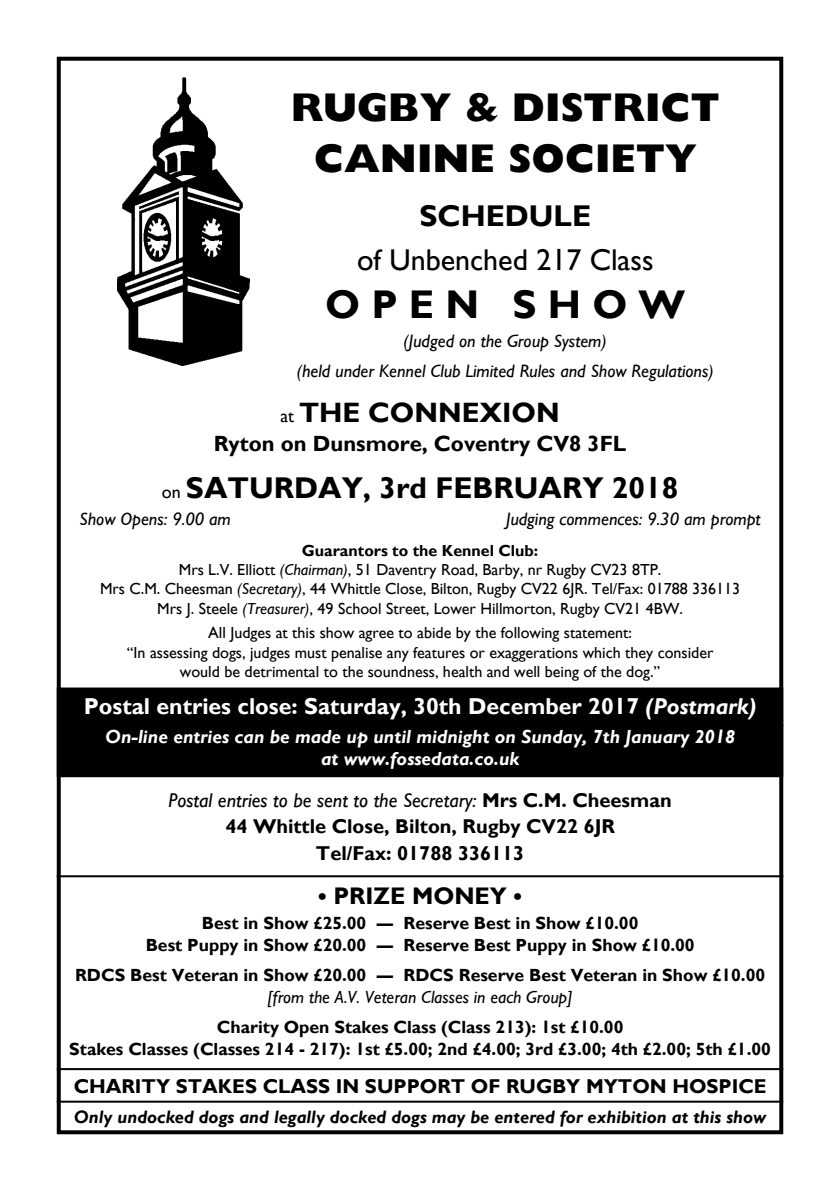
<style>
.page{position:relative;width:840px;height:1191px;background:#fff}
.page>*{position:absolute;margin:0;border:0;box-sizing:border-box;transform-origin:0 0}
.t1{font:800 40px/50.8px "Gill Sans";color:#000;text-align:center}
.t2{font:700 40px "Gill Sans";color:#000}
.t3{font:700 30px "Gill Sans";color:#000}
.t4{font:30px "Gill Sans";color:#000}
.t5{font:700 28px "Gill Sans";color:#000}
.t6{font:700 24px "Gill Sans";color:#000}
.t7{font:700 23px "Gill Sans";color:#fff}
.t8{font:700 22px "Gill Sans";color:#000}
.t9{font:700 20px/26.8px "Gill Sans";color:#000;text-align:center}
.t10{font:italic 700 19px/22.8px "Gill Sans";color:#fff;text-align:center}
.t11{font:italic 18px/29.4px "Gill Sans";color:#000;text-align:center}
.t12{font:italic 700 18px "Gill Sans";color:#000}
.t13{font:700 17.6px/21.8px "Gill Sans";color:#000;text-align:center}
.t14{font:italic 17.6px "Gill Sans";color:#000}
.t15{font:16px/19.2px "Gill Sans";color:#000;text-align:center}
.s1{font-weight:400;font-size:18px}
.s2{font-weight:700}
.s3{font-style:italic}
.s4{font-weight:400;font-style:italic}
</style>
<div class="page">
<div style="left:58px;top:688px;width:723px;height:88px;background:#000"></div>
<div style="left:57px;top:687px;width:725px;height:90px;border:2px solid #000"></div>
<div style="left:57px;top:57px;width:725px;height:1077px;border:4px solid #000"></div>
<img style="left:117px;top:78px;width:132px;height:288px">
<hr style="left:57px;top:875px;width:725px;height:2px;background:#000">
<hr style="left:57px;top:725px;width:725px;height:1px;background:#000">
<hr style="left:57px;top:1068px;width:725px;height:2px;background:#000">
<hr style="left:57px;top:1100px;width:725px;height:2px;background:#000">
<h1 class="t1" style="left:291px;top:84px;width:430px">RUGBY &amp; DISTRICT<br>CANINE SOCIETY</h1>
<h2 class="t3" style="left:419px;top:198px;width:173px">SCHEDULE</h2>
<h2 class="t4" style="left:357px;top:242px;width:298px">of Unbenched 217 Class</h2>
<h1 class="t2" style="left:325px;top:280px;width:361px">O P E N S H O W</h1>
<p class="t11" style="left:296px;top:326px;width:418px">(Judged on the Group System)<br>(held under Kennel Club Limited Rules and Show Regulations)</p>
<h3 class="t5" style="left:280px;top:395px;width:281px"><span class="s1">at</span> THE CONNEXION</h3>
<h3 class="t8" style="left:214px;top:430px;width:414px">Ryton on Dunsmore, Coventry CV8 3FL</h3>
<h2 class="t3" style="left:162px;top:470px;width:89px"><span class="s1">on</span> Saturd</h2>
<h2 class="t3" style="left:318px;top:470px;width:361px">ay, 3rd FEBRUary 2018</h2>
<p class="t11" style="left:79px;top:505px;width:153px">Show Opens: 9.00 am</p>
<p class="t11" style="left:505px;top:505px;width:256px">Judging commences: 9.30 am prompt</p>
<p class="t15" style="left:100px;top:541px;width:641px"><span class="s2">Guarantors to the Kennel Club:<br></span>Mrs L.V. Elliott <span class="s3">(Chairman)</span>, 51 Daventry Road, Barby, nr Rugby CV23 8TP.<br>Mrs C.M. Cheesman <span class="s3">(Secretary)</span>, 44 Whittle Close, Bilton, Rugby CV22 6JR. Tel/Fax: 01788 336113<br>Mrs J. Steele <span class="s3">(Treasurer)</span>, 49 School Street, Lower Hillmorton, Rugby CV21 4BW.</p>
<p class="t15" style="left:127px;top:623px;width:588px">All Judges at this show agree to abide by the following statement:<br>“In assessing dogs, judges must penalise any features or exaggerations which they consider would be detrimental to the soundness, health and well being of the dog.”</p>
<h3 class="t7" style="left:84px;top:692px;width:673px">Postal entries close: Saturday, 30th December 2017 <span class="s3">(Postmark)</span></h3>
<p class="t10" style="left:105px;top:725px;width:631px">On-line entries can be made up until midnight on Sunday, 7th January 2018 at www.fossedata.co.uk</p>
<p class="t9" style="left:168px;top:786px;width:504px"><span class="s4">Postal entries to be sent to the Secretary:</span> Mrs C.M. Cheesman<br>44 Whittle Close, Bilton, Rugby CV22 6JR<br>Tel/Fax: 01788 336113</p>
<h3 class="t6" style="left:318px;top:881px;width:205px">• PRIZE MONEY •</h3>
<p class="t13" style="left:146px;top:912px;width:550px">Best in Show £25.00 — Reserve Best in Show £10.00<br>Best Puppy in Show £20.00 — Reserve Best Puppy in Show £10.00</p>
<p class="t13" style="left:75px;top:964px;width:691px">RDCS Best Veteran in Show £20.00 — RDCS Reserve Best Veteran in Show £10.00</p>
<p class="t14" style="left:267px;top:986px;width:307px">[from the A.V. Veteran Classes in each Group]</p>
<p class="t13" style="left:69px;top:1016px;width:702px">Charity Open Stakes Class (Class 213): 1st £10.00<br>Stakes Classes (Classes 214 - 217): 1st £5.00; 2nd £4.00; 3rd £3.00; 4th £2.00; 5th £1.00</p>
<p class="t9" style="left:74px;top:1072px;width:694px">CHARITY STAKES CLASS IN SUPPORT OF RUGBY MYTON HOSPICE</p>
<p class="t12" style="left:74px;top:1106px;width:693px">Only undocked dogs and legally docked dogs may be entered for exhibition at this show</p>
</div>
